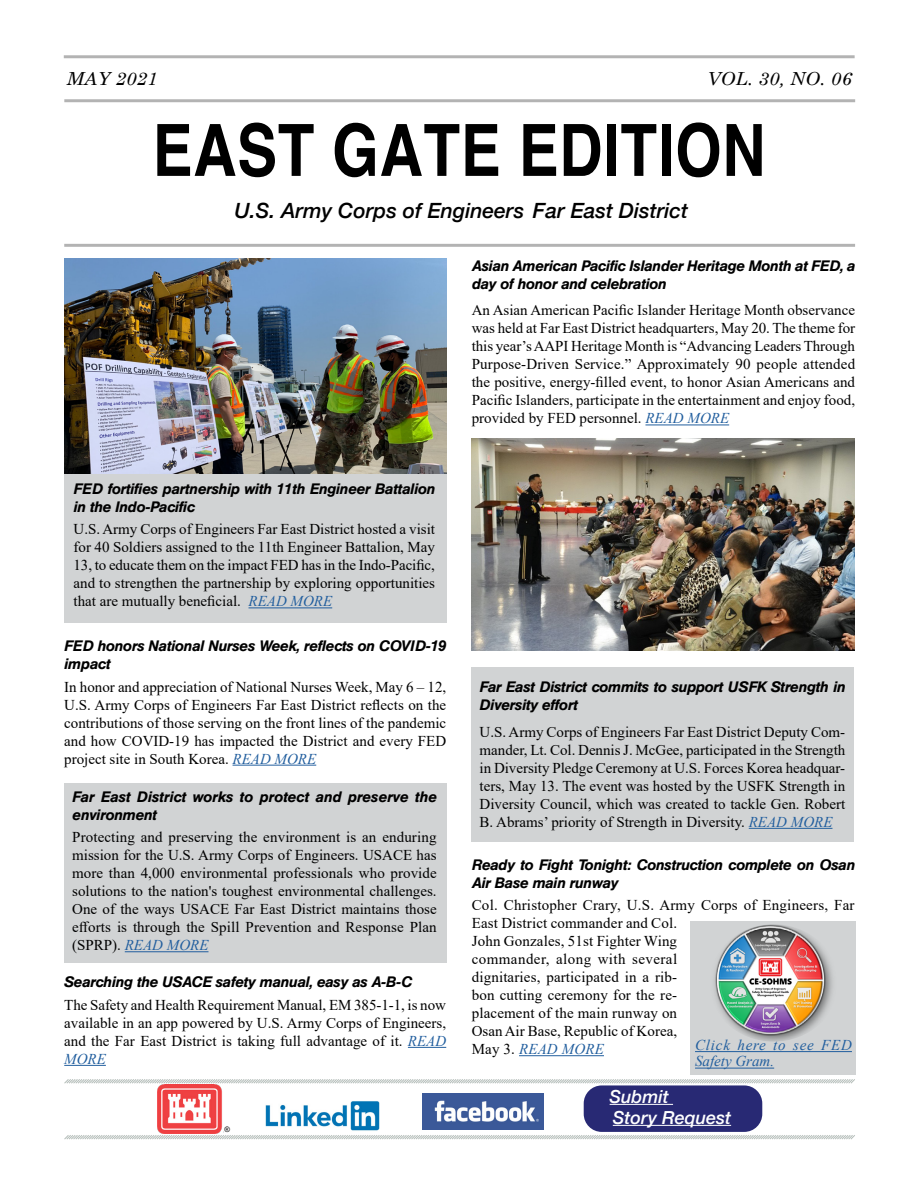
<style>
.page{position:relative;width:918px;height:1188px;background:#fff}
.page>*{position:absolute;margin:0;border:0;box-sizing:border-box;transform-origin:0 0}
.t1{font:700 72px "Helvetica";letter-spacing:.01em;color:#000;scale:.83 1}
.t2{font:italic 500 21px "Helvetica Neue";color:#000}
.t3{font:italic 18px "Century Schoolbook";letter-spacing:.01em;color:#000}
.t4{font:italic 500 18px/21px "Helvetica Neue";color:#fff}
.t5{font:15px/18px "Times New Roman";letter-spacing:.005em;color:#000;text-align:justify}
.t6{font:italic 500 15px/18px "Helvetica BQ";color:#000}
.t7{font:italic 15px/16.5px "Times New Roman";letter-spacing:.055em;color:#215e9e}
.t8{font:7.5px "Arial";color:#000}
.s1{font-style:italic;color:#215e9e}
</style>
<div class="page">
<hr style="left:64px;top:55px;width:791px;height:3px;background:#000">
<hr style="left:64px;top:99px;width:791px;height:3px;background:#000">
<div style="left:472px;top:667px;width:382px;height:175px;background:#d1d3d4"></div>
<div style="left:64px;top:784px;width:382px;height:179px;background:#d1d3d4"></div>
<hr style="left:64px;top:244px;width:791px;height:3px;background:#000">
<div style="left:64px;top:259px;width:382px;height:364px;background:#d1d3d4"></div>
<hr style="left:249px;top:608px;width:83px;height:1px;background:#215e9e">
<img style="left:423px;top:1094px;width:121px;height:35px">
<img style="left:265px;top:1101px;width:115px;height:30px">
<div style="left:584px;top:1085px;width:178px;height:47px;background:#282974;border-radius:18px"></div>
<hr style="left:610px;top:1104px;width:63px;height:1px;background:#fff">
<hr style="left:613px;top:1125px;width:118px;height:1px;background:#fff">
<img style="left:64px;top:259px;width:382px;height:214px">
<hr style="left:233px;top:765px;width:83px;height:1px;background:#215e9e">
<hr style="left:125px;top:951px;width:84px;height:1px;background:#215e9e">
<hr style="left:645px;top:425px;width:84px;height:1px;background:#215e9e">
<hr style="left:749px;top:828px;width:83px;height:1px;background:#215e9e">
<div style="left:690px;top:921px;width:166px;height:154px;background:#d1d3d4"></div>
<img style="left:714px;top:924px;width:119px;height:118px">
<hr style="left:695px;top:1051px;width:157px;height:1px;background:#215e9e">
<hr style="left:695px;top:1068px;width:79px;height:1px;background:#215e9e">
<hr style="left:519px;top:1055px;width:85px;height:1px;background:#215e9e">
<img style="left:472px;top:438px;width:382px;height:213px">
<img style="left:157px;top:1085px;width:65px;height:48px">
<hr style="left:408px;top:1047px;width:38px;height:1px;background:#215e9e">
<hr style="left:64px;top:1065px;width:42px;height:1px;background:#215e9e">
<svg style="left:64px;top:1079px;width:791px;height:5px"></svg>
<svg style="left:64px;top:1135px;width:791px;height:5px"></svg>
<p class="t3" style="left:66px;top:65px;width:92px">MAY 2021</p>
<p class="t3" style="left:708px;top:65px;width:146px">VOL. 30, NO. 06</p>
<h1 class="t1" style="left:153px;top:105px;width:740px">EAST GATE EDITION</h1>
<h2 class="t2" style="left:234px;top:198px;width:455px">U.S. Army Corps of Engineers Far East District</h2>
<p class="t6" style="left:74px;top:480px;width:363px">FED fortifies partnership with 11th Engineer Battalion in the Indo-Pacific</p>
<p class="t5" style="left:74px;top:520px;width:363px">U.S. Army Corps of Engineers Far East District hosted a visit for 40 Soldiers assigned to the 11th Engineer Battalion, May 13, to educate them on the impact FED has in the Indo-Pacific, and to strengthen the partnership by exploring opportunities that are mutually beneficial. <span class="s1">READ MORE</span></p>
<p class="t6" style="left:64px;top:637px;width:384px">FED honors National Nurses Week, reflects on COVID-19 impact</p>
<p class="t5" style="left:64px;top:677px;width:384px">In honor and appreciation of National Nurses Week, May 6 – 12, U.S. Army Corps of Engineers Far East District reflects on the contributions of those serving on the front lines of the pandemic and how COVID-19 has impacted the District and every FED project site in South Korea. <span class="s1">READ MORE</span></p>
<p class="t6" style="left:72px;top:788px;width:366px">Far East District works to protect and preserve the environment</p>
<p class="t5" style="left:72px;top:828px;width:366px">Protecting and preserving the environment is an enduring mission for the U.S. Army Corps of Engineers. USACE has more than 4,000 environmental professionals who provide solutions to the nation's toughest environmental challenges.<br>One of the ways USACE Far East District maintains those efforts is through the Spill Prevention and Response Plan (SPRP). <span class="s1">READ MORE</span></p>
<p class="t6" style="left:64px;top:974px;width:349px">Searching the USACE safety manual, easy as A-B-C</p>
<p class="t5" style="left:64px;top:995px;width:384px">The Safety and Health Requirement Manual, EM 385-1-1, is now available in an app powered by U.S. Army Corps of Engineers, and the Far East District is taking full advantage of it. <span class="s1">READ MORE</span></p>
<p class="t8" style="left:225px;top:1124px;width:7px">®</p>
<p class="t6" style="left:472px;top:257px;width:385px">Asian American Pacific Islander Heritage Month at FED, a day of honor and celebration</p>
<p class="t5" style="left:472px;top:301px;width:385px">An Asian American Pacific Islander Heritage Month observance was held at Far East District headquarters, May 20. The theme for this year’s AAPI Heritage Month is “Advancing Leaders Through Purpose-Driven Service.” Approximately 90 people attended the positive, energy-filled event, to honor Asian Americans and Pacific Islanders, participate in the entertainment and enjoy food, provided by FED personnel. <span class="s1">READ MORE</span></p>
<p class="t6" style="left:480px;top:678px;width:367px">Far East District commits to support USFK Strength in<br>Diversity effort</p>
<p class="t5" style="left:480px;top:722px;width:367px">U.S. Army Corps of Engineers Far East District Deputy Com&shy;mander, Lt. Col. Dennis J. McGee, participated in the Strength in Diversity Pledge Ceremony at U.S. Forces Korea headquar&shy;ters, May 13. The event was hosted by the USFK Strength in Diversity Council, which was created to tackle Gen. Robert B. Abrams’ priority of Strength in Diversity. <span class="s1">READ MORE</span></p>
<p class="t6" style="left:472px;top:856px;width:385px">Ready to Fight Tonight: Construction complete on Osan<br>Air Base main runway</p>
<p class="t5" style="left:472px;top:896px;width:384px;text-align:left">Col. Christopher Crary, U.S. Army Corps of Engineers, Far East District commander and Col.<br>John Gonzales, 51st Fighter Wing<br>commander, along with several<br>dignitaries, participated in a rib-<br>bon cutting ceremony for the re-<br>placement of the main runway on<br>Osan Air Base, Republic of Korea,<br>May 3. <span class="s1">READ MORE</span></p>
<p class="t7" style="left:695px;top:1036px;width:158px">Click here to see FED<br>Safety Gram.</p>
<p class="t4" style="left:610px;top:1086px;width:123px">Submit<br>Story Request</p>
</div>
